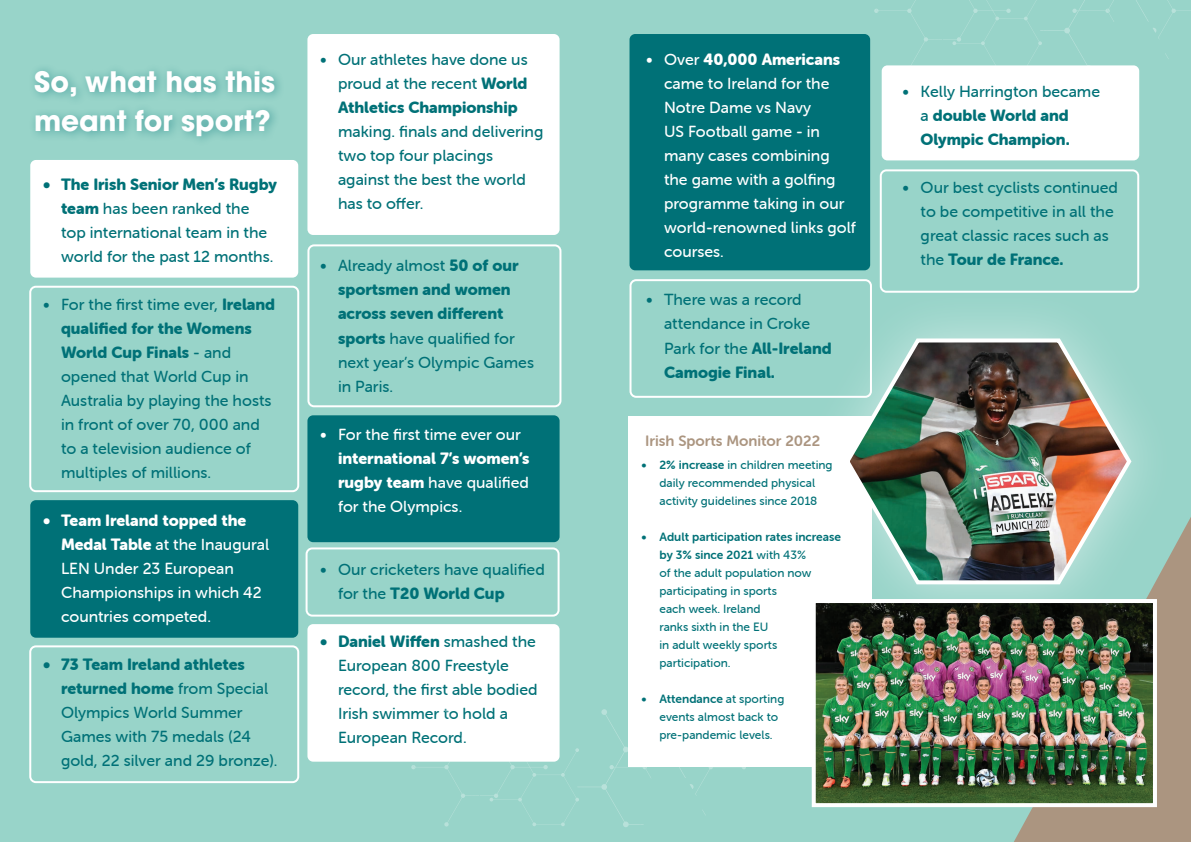
<style>
.page{position:relative;width:1191px;height:842px;background:#98d4c9}
.page>*{position:absolute;margin:0;border:0;box-sizing:border-box;transform-origin:0 0}
.t1{font:700 28px "ITC Avant Garde Pro";color:#fff}
.t2{font:16px/24px "Museo Sans Rounded 500";color:#007177}
.t3{font:16px/24px "Museo Sans Rounded 500";color:#fff}
.t4{font:16px/24px "Museo Sans Rounded 900";color:#007177}
.t5{font:15px "Museo Sans Rounded 700";color:#ab9580}
.t6{font:12px/18px "Museo Sans Rounded 500";color:#007177}
.s1{font-family:"Museo Sans Rounded 900"}
.s2{font-family:"Museo Sans Rounded 700"}
.s3{font-family:"Museo Sans Rounded 500"}
</style>
<div class="page">
<div style="left:629px;top:416px;width:243px;height:351px;background:#fff"></div>
<div style="left:797px;top:285px;width:382px;height:352px;background:#fff;opacity:.5"></div>
<img style="left:842px;top:335px;width:291px;height:251px">
<svg style="left:1013px;top:517px;width:178px;height:325px;fill:#ab9580"></svg>
<svg style="left:874px;top:0;width:317px;height:71px"></svg>
<div style="left:30px;top:160px;width:268px;height:118px;background:#fff;border-radius:6px"></div>
<div style="left:29px;top:286px;width:270px;height:206px;border:2px solid #fff;border-radius:6px"></div>
<div style="left:29px;top:645px;width:270px;height:138px;border:2px solid #fff;border-radius:6px"></div>
<div style="left:307px;top:244px;width:254px;height:163px;border:2px solid #fff;border-radius:6px"></div>
<div style="left:305px;top:547px;width:254px;height:70px;border:2px solid #fff;border-radius:6px"></div>
<div style="left:629px;top:279px;width:243px;height:119px;border:2px solid #fff;border-radius:6px"></div>
<div style="left:879px;top:169px;width:260px;height:124px;border:2px solid #fff;border-radius:6px"></div>
<div style="left:30px;top:500px;width:268px;height:138px;background:#007177;border-radius:6px"></div>
<div style="left:307px;top:34px;width:252px;height:201px;background:#fff;border-radius:6px"></div>
<div style="left:307px;top:415px;width:252px;height:127px;background:#007177;border-radius:6px"></div>
<div style="left:307px;top:624px;width:252px;height:138px;background:#fff;border-radius:6px"></div>
<div style="left:629px;top:34px;width:241px;height:236px;background:#007177;border-radius:6px"></div>
<div style="left:881px;top:65px;width:258px;height:95px;background:#fff;border-radius:6px"></div>
<div style="left:28px;top:63px;width:257px;height:84px;background:#007177;opacity:.5"></div>
<svg style="left:409px;top:708px;width:337px;height:119px"></svg>
<img style="left:816px;top:604px;width:336px;height:198px">
<div style="left:811px;top:599px;width:346px;height:208px;border:4px solid #fff"></div>
<p class="t1" style="left:34px;top:63px;width:242px">So, what has this</p>
<p class="t1" style="left:34px;top:102px;width:238px">meant for sport?</p>
<p class="t2" style="left:61px;top:173px;width:217px;text-indent:-18px"><span class="s1">• The Irish Senior Men’s Rugby team</span> has been ranked the top international team in the world for the past 12 months.</p>
<p class="t2" style="left:61px;top:293px;width:216px;text-indent:-18px">• For the first time ever, <span class="s1">Ireland qualified for the Womens<br>World Cup Finals</span> - and opened that World Cup in<br>Australia by playing the hosts in front of over 70, 000 and to a television audience of multiples of millions.</p>
<p class="t3" style="left:61px;top:509px;width:210px;text-indent:-18px"><span class="s1">• Team Ireland topped the<br>Medal Table</span> at the Inaugural<br>LEN Under 23 European<br>Championships in which 42 countries competed.</p>
<p class="t2" style="left:61px;top:653px;width:218px;text-indent:-18px"><span class="s1">• 73 Team Ireland athletes returned home</span> from Special<br>Olympics World Summer<br>Games with 75 medals (24 gold, 22 silver and 29 bronze).</p>
<p class="t2" style="left:338px;top:48px;width:207px;text-indent:-18px">• Our athletes have done us proud at the recent <span class="s1">World<br>Athletics Championship </span>making. finals and delivering two top four placings against the best the world has to offer.</p>
<p class="t2" style="left:338px;top:254px;width:197px;text-indent:-18px">• Already almost <span class="s1">50 of our sportsmen and women across seven different sports</span> have qualified for next year’s Olympic Games in Paris.</p>
<p class="t3" style="left:338px;top:422px;width:193px;text-indent:-18px">• For the first time ever our <span class="s1">international 7’s women’s rugby team</span> have qualified for the Olympics.</p>
<p class="t2" style="left:338px;top:557px;width:208px;text-indent:-18px">• Our cricketers have qualified for the <span class="s1">T20 World Cup</span></p>
<p class="t2" style="left:338px;top:629px;width:201px;text-indent:-18px"><span class="s1">• Daniel Wiffen</span> smashed the<br>European 800 Freestyle record, the first able bodied<br>Irish swimmer to hold a<br>European Record.</p>
<p class="t3" style="left:664px;top:48px;width:193px;text-indent:-18px">• Over <span class="s1">40,000 Americans </span>came to Ireland for the<br>Notre Dame vs Navy<br>US Football game - in many cases combining the game with a golfing programme taking in our world-renowned links golf courses.</p>
<p class="t2" style="left:664px;top:288px;width:169px;text-indent:-18px">• There was a record attendance in Croke<br>Park for the <span class="s1">All-Ireland<br>Camogie Final.</span></p>
<p class="t5" style="left:645px;top:433px;width:176px">Irish Sports Monitor 2022</p>
<p class="t6" style="left:641px;top:456px;width:193px;text-align:center"><span class="s2">• 2% increase</span> in children meeting daily recommended physical activity guidelines since 2018</p>
<p class="t6" style="left:659px;top:528px;width:183px;text-indent:-18px"><span class="s2">• Adult participation rates increase by 3% since 2021</span> with 43%<br>of the adult population now participating in sports<br>each week. Ireland<br>ranks sixth in the EU<br>in adult weekly sports participation.</p>
<p class="t6" style="left:659px;top:690px;width:126px;text-indent:-18px"><span class="s2">• Attendance</span> at sporting events almost back to pre-pandemic levels.</p>
<p class="t4" style="left:920px;top:79px;width:181px;text-indent:-18px"><span class="s3">• Kelly Harrington became a</span> double World and<br>Olympic Champion.</p>
<p class="t2" style="left:920px;top:176px;width:199px;text-indent:-18px">• Our best cyclists continued to be competitive in all the great classic races such as the <span class="s1">Tour de France.</span></p>
</div>
